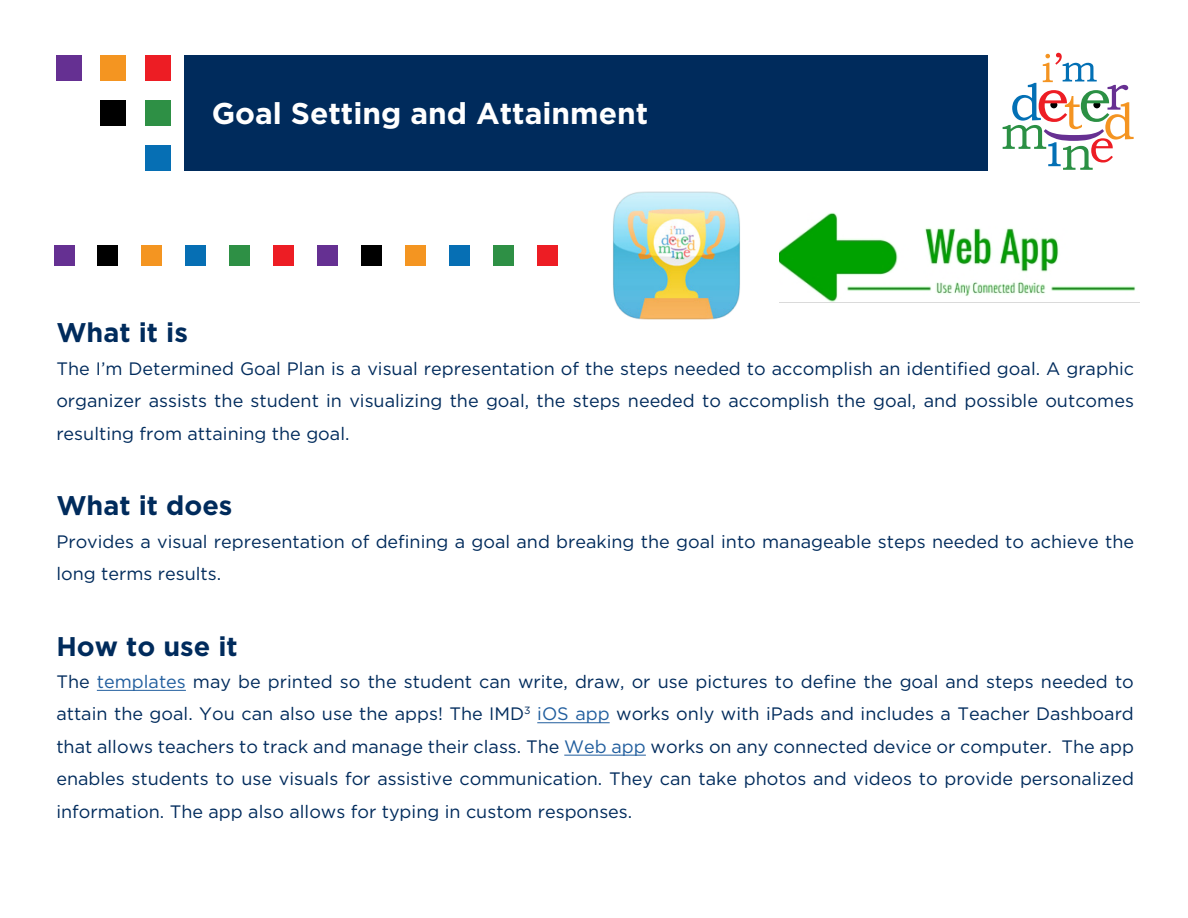
<style>
.page{position:relative;width:1188px;height:918px;background:#fff}
.page>*{position:absolute;margin:0;border:0;box-sizing:border-box;transform-origin:0 0}
.t1{font:700 30px "Gotham";color:#fff}
.t2{font:700 27px "Gotham";color:#002b5c}
.t3{font:18px/32.4px "Gotham";color:#002b5c;text-align:justify}
.s1{color:#215e9e}
</style>
<div class="page">
<svg style="left:1003px;top:53px;width:131px;height:117px"></svg>
<div style="left:184px;top:55px;width:804px;height:116px;background:#002b5c"></div>
<div style="left:145px;top:55px;width:26px;height:26px;background:#ed1d24"></div>
<div style="left:101px;top:100px;width:25px;height:26px;background:#000"></div>
<div style="left:145px;top:100px;width:26px;height:26px;background:#2e9045"></div>
<div style="left:56px;top:55px;width:26px;height:26px;background:#653092"></div>
<div style="left:101px;top:55px;width:25px;height:26px;background:#f49521"></div>
<div style="left:145px;top:145px;width:26px;height:26px;background:#066fb4"></div>
<hr style="left:97px;top:690px;width:89px;height:1px;background:#215e9e">
<hr style="left:537px;top:722px;width:73px;height:1px;background:#215e9e">
<hr style="left:564px;top:755px;width:82px;height:1px;background:#215e9e">
<img style="left:779px;top:213px;width:360px;height:90px">
<img style="left:613px;top:192px;width:127px;height:128px">
<div style="left:537px;top:246px;width:20px;height:20px;background:#ed1d24"></div>
<div style="left:274px;top:246px;width:20px;height:20px;background:#ed1d24"></div>
<div style="left:362px;top:246px;width:20px;height:20px;background:#000"></div>
<div style="left:98px;top:246px;width:20px;height:20px;background:#000"></div>
<div style="left:493px;top:246px;width:20px;height:20px;background:#2e9045"></div>
<div style="left:230px;top:246px;width:20px;height:20px;background:#2e9045"></div>
<div style="left:318px;top:246px;width:20px;height:20px;background:#653092"></div>
<div style="left:54px;top:246px;width:20px;height:20px;background:#653092"></div>
<div style="left:405px;top:246px;width:20px;height:20px;background:#f49521"></div>
<div style="left:142px;top:246px;width:20px;height:20px;background:#f49521"></div>
<div style="left:449px;top:246px;width:20px;height:20px;background:#066fb4"></div>
<div style="left:186px;top:246px;width:20px;height:20px;background:#066fb4"></div>
<h1 class="t1" style="left:212px;top:96px;width:438px">Goal Setting and Attainment</h1>
<h2 class="t2" style="left:56px;top:317px;width:133px">What it is</h2>
<p class="t3" style="left:56px;top:352px;width:1079px">The I’m Determined Goal Plan is a visual representation of the steps needed to accomplish an identified goal. A graphic organizer assists the student in visualizing the goal, the steps needed to accomplish the goal, and possible outcomes resulting from attaining the goal.</p>
<h2 class="t2" style="left:56px;top:490px;width:178px">What it does</h2>
<p class="t3" style="left:56px;top:525px;width:1079px">Provides a visual representation of defining a goal and breaking the goal into manageable steps needed to achieve the long terms results.</p>
<h2 class="t2" style="left:56px;top:630px;width:183px">How to use it</h2>
<p class="t3" style="left:56px;top:665px;width:1079px">The <span class="s1">templates</span> may be printed so the student can write, draw, or use pictures to define the goal and steps needed to attain the goal. You can also use the apps! The IMD<sup>3</sup> <span class="s1">iOS app</span> works only with iPads and includes a Teacher Dashboard that allows teachers to track and manage their class. The <span class="s1">Web app</span> works on any connected device or computer. The app enables students to use visuals for assistive communication. They can take photos and videos to provide personalized information. The app also allows for typing in custom responses.</p>
</div>
